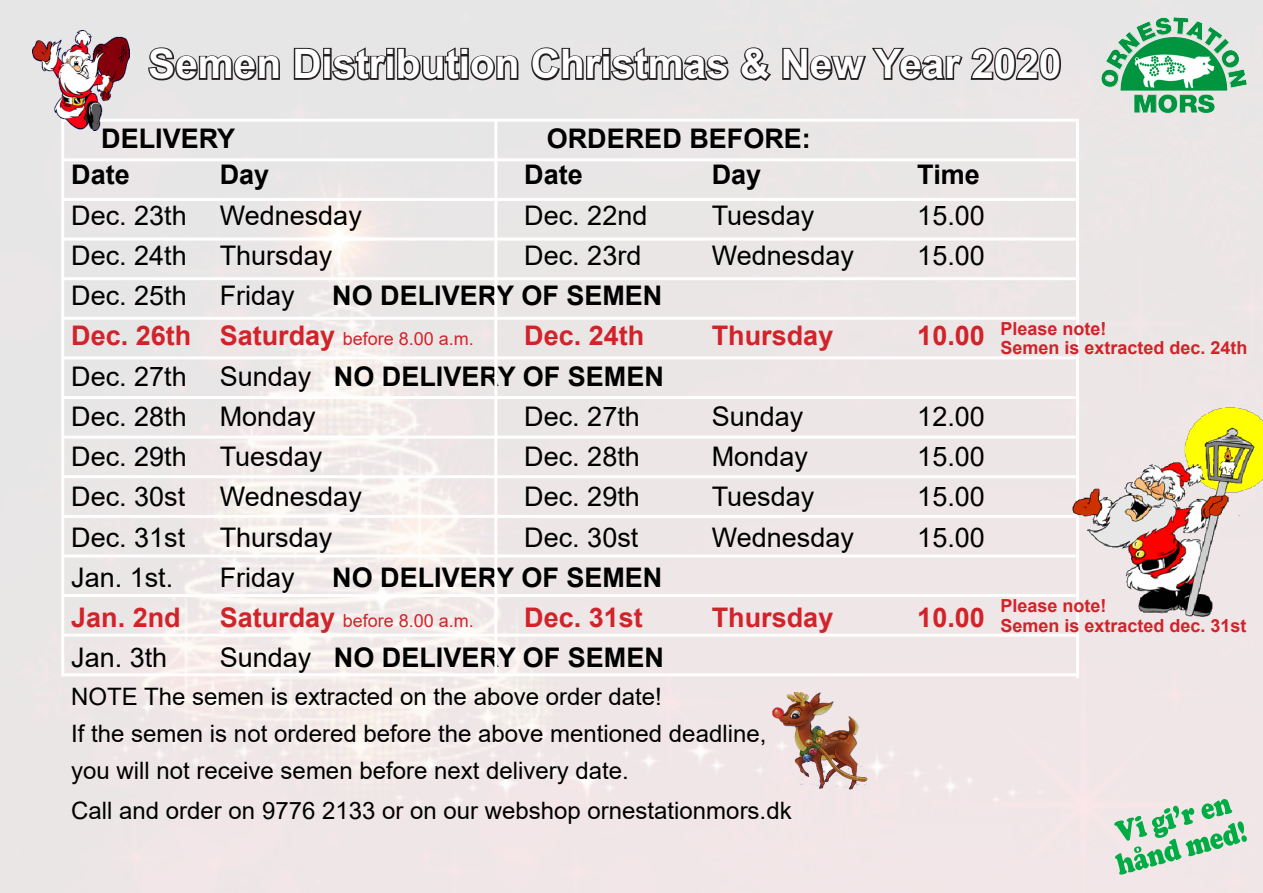
<style>
.page{position:relative;width:1263px;height:893px;background:#fff}
.page>*{position:absolute;margin:0;border:0;box-sizing:border-box;transform-origin:0 0}
.t1{font:700 40.5px "Arial";color:#fff}
.t2{font:27px "Arial";color:#000}
.t3{font:700 27px "Arial";color:#000}
.t4{font:700 27px "Arial";color:#d1232a}
.t5{font:24px "Arial";color:#000}
.t6{font:700 18px "Arial";color:#d1232a}
.t7{font:18px "Arial";color:#d1232a}
.s1{font-weight:400;font-size:18px}
.s2{font-weight:400}
.s3{font-weight:700;font-size:27px}
</style>
<div class="page">
<img style="left:0;top:0;width:1263px;height:893px">
<img style="left:1155px;top:17px;width:41px;height:19px">
<svg style="left:1173px;top:799px;width:59px;height:20px"></svg>
<svg style="left:146px;top:45px;width:135px;height:37px;background:#969595"></svg>
<svg style="left:292px;top:45px;width:228px;height:38px;background:#939192"></svg>
<svg style="left:530px;top:45px;width:200px;height:38px;background:#989596"></svg>
<svg style="left:738px;top:45px;width:35px;height:38px"></svg>
<svg style="left:781px;top:46px;width:282px;height:37px;background:#9b9798"></svg>
<img style="left:772px;top:692px;width:96px;height:98px">
<hr style="left:63px;top:198px;width:1016px;height:3px;background:#fff">
<hr style="left:63px;top:158px;width:1016px;height:3px;background:#fff">
<hr style="left:63px;top:238px;width:1016px;height:3px;background:#fff">
<hr style="left:63px;top:277px;width:1016px;height:3px;background:#fff">
<hr style="left:63px;top:356px;width:1016px;height:3px;background:#fff">
<hr style="left:63px;top:396px;width:1016px;height:3px;background:#fff">
<hr style="left:63px;top:436px;width:1016px;height:3px;background:#fff">
<hr style="left:63px;top:515px;width:1016px;height:3px;background:#fff">
<hr style="left:63px;top:673px;width:1016px;height:3px;background:#fff">
<hr style="left:63px;top:634px;width:1016px;height:3px;background:#fff">
<hr style="left:63px;top:554px;width:1016px;height:3px;background:#fff">
<hr style="left:63px;top:594px;width:1016px;height:3px;background:#fff">
<hr style="left:63px;top:119px;width:1016px;height:3px;background:#fff">
<hr style="left:63px;top:475px;width:1016px;height:3px;background:#fff">
<hr style="left:63px;top:317px;width:1016px;height:3px;background:#fff">
<hr style="left:61px;top:119px;width:3px;height:557px;background:#fff">
<hr style="left:1076px;top:122px;width:3px;height:556px;background:#fff">
<hr style="left:494px;top:119px;width:3px;height:556px;background:#fff">
<img style="left:33px;top:31px;width:97px;height:99px">
<img style="left:1073px;top:406px;width:190px;height:211px">
<p class="t1" style="left:148px;top:36px;width:915px">Semen Distribution Christmas &amp; New Year 2020</p>
<p class="t3" style="left:101px;top:120px;width:136px">DELIVERY</p>
<p class="t3" style="left:547px;top:120px;width:266px">ORDERED BEFORE:</p>
<p class="t3" style="left:71px;top:156px;width:60px">Date</p>
<p class="t3" style="left:220px;top:156px;width:51px">Day</p>
<p class="t3" style="left:524px;top:156px;width:60px">Date</p>
<p class="t3" style="left:712px;top:156px;width:51px">Day</p>
<p class="t3" style="left:917px;top:156px;width:64px">Time</p>
<p class="t2" style="left:71px;top:196px;width:292px">Dec. 23th Wednesday</p>
<p class="t2" style="left:524px;top:196px;width:125px">Dec. 22nd</p>
<p class="t2" style="left:712px;top:196px;width:104px">Tuesday</p>
<p class="t2" style="left:917px;top:196px;width:69px">15.00</p>
<p class="t2" style="left:71px;top:237px;width:263px">Dec. 24th Thursday</p>
<p class="t2" style="left:524px;top:237px;width:119px">Dec. 23rd</p>
<p class="t2" style="left:712px;top:237px;width:144px">Wednesday</p>
<p class="t2" style="left:917px;top:237px;width:69px">15.00</p>
<p class="t2" style="left:71px;top:277px;width:225px">Dec. 25th Friday</p>
<p class="t3" style="left:332px;top:277px;width:332px">NO DELIVERY OF SEMEN</p>
<p class="t4" style="left:71px;top:317px;width:404px">Dec. 26th Saturday <span class="s1">before 8.00 a.m.</span></p>
<p class="t4" style="left:524px;top:317px;width:122px">Dec. 24th</p>
<p class="t4" style="left:712px;top:317px;width:123px">Thursday</p>
<p class="t4" style="left:917px;top:317px;width:69px">10.00</p>
<p class="t3" style="left:71px;top:357px;width:594px"><span class="s2">Dec. 27th Sunday</span> NO DELIVERY OF SEMEN</p>
<p class="t2" style="left:71px;top:398px;width:246px">Dec. 28th Monday</p>
<p class="t2" style="left:524px;top:398px;width:117px">Dec. 27th</p>
<p class="t2" style="left:712px;top:398px;width:93px">Sunday</p>
<p class="t2" style="left:917px;top:398px;width:69px">12.00</p>
<p class="t2" style="left:71px;top:438px;width:253px">Dec. 29th Tuesday</p>
<p class="t2" style="left:524px;top:438px;width:117px">Dec. 28th</p>
<p class="t2" style="left:712px;top:438px;width:98px">Monday</p>
<p class="t2" style="left:917px;top:438px;width:69px">15.00</p>
<p class="t2" style="left:71px;top:478px;width:116px">Dec. 30st</p>
<p class="t2" style="left:220px;top:478px;width:144px">Wednesday</p>
<p class="t2" style="left:524px;top:478px;width:117px">Dec. 29th</p>
<p class="t2" style="left:712px;top:478px;width:104px">Tuesday</p>
<p class="t2" style="left:917px;top:478px;width:69px">15.00</p>
<p class="t2" style="left:71px;top:518px;width:116px">Dec. 31st</p>
<p class="t2" style="left:220px;top:518px;width:114px">Thursday</p>
<p class="t2" style="left:524px;top:518px;width:116px">Dec. 30st</p>
<p class="t2" style="left:712px;top:518px;width:144px">Wednesday</p>
<p class="t2" style="left:917px;top:518px;width:69px">15.00</p>
<p class="t2" style="left:71px;top:559px;width:104px">Jan. 1st.</p>
<p class="t2" style="left:220px;top:559px;width:77px">Friday</p>
<p class="t3" style="left:332px;top:558px;width:332px">NO DELIVERY OF SEMEN</p>
<p class="t4" style="left:71px;top:599px;width:111px">Jan. 2nd</p>
<p class="t7" style="left:220px;top:608px;width:256px"><span class="s3">Saturday</span> before 8.00 a.m.</p>
<p class="t4" style="left:524px;top:599px;width:120px">Dec. 31st</p>
<p class="t4" style="left:712px;top:599px;width:123px">Thursday</p>
<p class="t4" style="left:917px;top:599px;width:69px">10.00</p>
<p class="t2" style="left:71px;top:639px;width:98px">Jan. 3th</p>
<p class="t3" style="left:220px;top:639px;width:446px"><span class="s2">Sunday</span> NO DELIVERY OF SEMEN</p>
<p class="t5" style="left:71px;top:680px;width:592px">NOTE The semen is extracted on the above order date!</p>
<p class="t5" style="left:71px;top:717px;width:697px">If the semen is not ordered before the above mentioned deadline,</p>
<p class="t5" style="left:71px;top:754px;width:559px">you will not receive semen before next delivery date.</p>
<p class="t5" style="left:71px;top:794px;width:722px">Call and order on 9776 2133 or on our webshop ornestationmors.dk</p>
<p class="t6" style="left:1000px;top:316px;width:108px">Please note!</p>
<p class="t6" style="left:1000px;top:335px;width:249px">Semen is extracted dec. 24th</p>
<p class="t6" style="left:1000px;top:593px;width:108px">Please note!</p>
<p class="t6" style="left:1000px;top:613px;width:248px">Semen is extracted dec. 31st</p>
</div>
